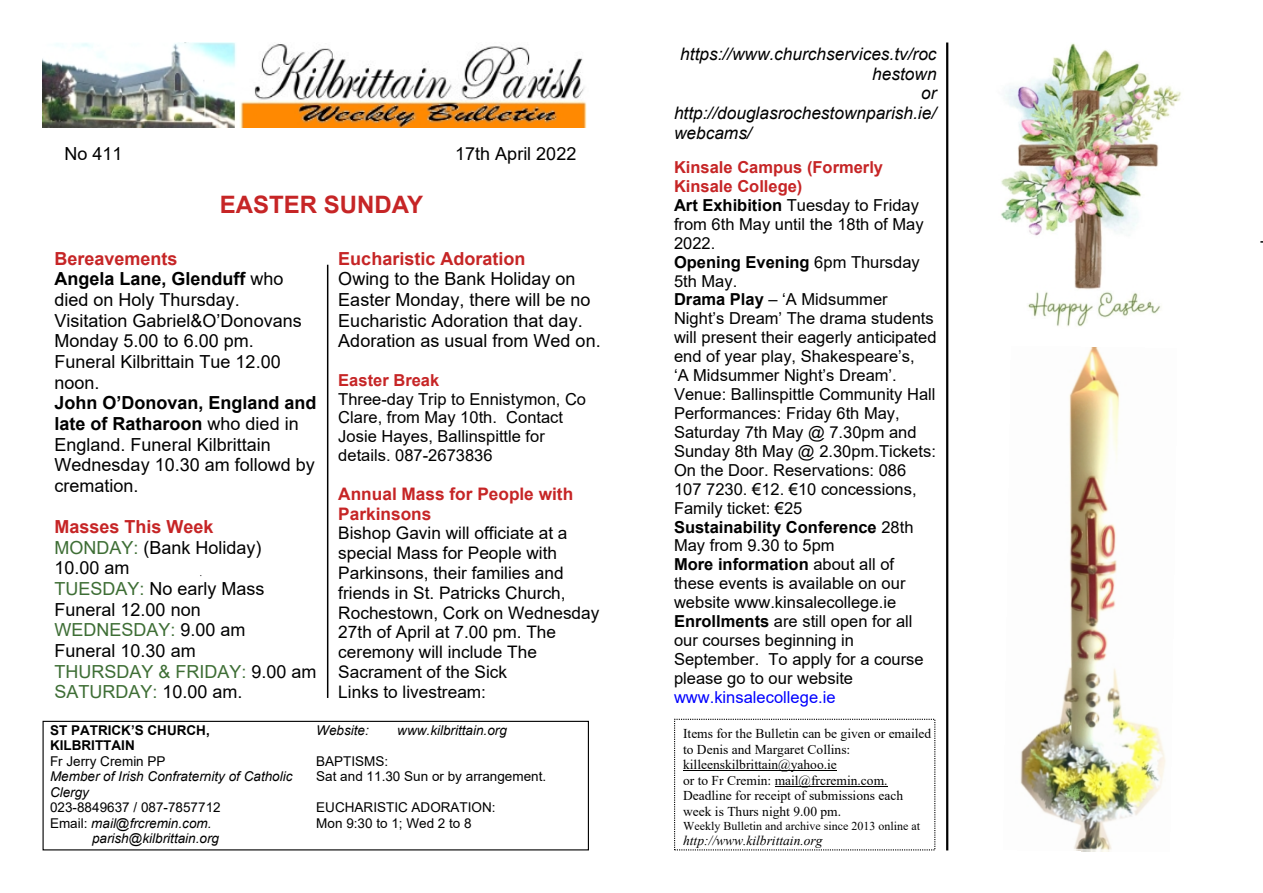
<style>
.page{position:relative;width:1263px;height:893px;background:#fff}
.page>*{position:absolute;margin:0;border:0;box-sizing:border-box;transform-origin:0 0}
.t1{font:700 24px "Arial";color:#c62526}
.t2{font:18px/20.7px "Arial";color:#000}
.t3{font:700 18px "Arial";color:#c62526}
.t4{font:17.25px/19.8px "Arial";color:#000}
.t5{font:italic 17.25px "Arial";color:#000}
.t6{font:700 17.25px/19.8px "Arial";color:#c62526}
.t7{font:16.5px/18.9px "Arial";color:#000}
.t8{font:16.5px "Arial";color:#00f}
.t9{font:700 16.5px "Arial";color:#c62526}
.t10{font:13.5px/15.5px "Times New Roman";color:#000}
.t11{font:13.5px/15.5px "Arial";color:#000}
.t12{font:italic 13.5px/15.5px "Arial";color:#000}
.t13{font:700 13.5px/15.5px "Arial";color:#000}
.t14{font:italic 13.5px "Times New Roman";color:#000}
.t15{font:12px "Times New Roman";color:#000}
.s1{font-weight:700;color:#c62526}
.s2{font-weight:700}
.s3{color:#3e6e35}
.s4{font-style:normal}
</style>
<div class="page">
<div style="left:43px;top:721px;width:546px;height:129px;border:1px solid #000"></div>
<hr style="left:327px;top:265px;width:1px;height:433px;background:#000">
<img style="left:43px;top:43px;width:544px;height:84px">
<hr style="left:946px;top:43px;width:2px;height:807px;background:#000">
<hr style="left:683px;top:771px;width:154px;height:1px;background:#000">
<hr style="left:775px;top:786px;width:112px;height:1px;background:#000">
<img style="left:1001px;top:43px;width:180px;height:284px">
<img style="left:1020px;top:347px;width:146px;height:505px">
<p class="t2" style="left:64px;top:145px;width:60px">No 411</p>
<p class="t2" style="left:455px;top:145px;width:123px">17th April 2022</p>
<h1 class="t1" style="left:220px;top:196px;width:205px">EASTER SUNDAY</h1>
<p class="t2" style="left:54px;top:250px;width:249px"><span class="s1">Bereavements<br></span><span class="s2">Angela Lane, Glenduff</span> who died on Holy Thursday.<br>Visitation Gabriel&amp;O’Donovans<br>Monday 5.00 to 6.00 pm.<br>Funeral Kilbrittain Tue 12.00 noon.</p>
<p class="t2" style="left:54px;top:394px;width:264px"><span class="s2">John O’Donovan, England and late of Ratharoon</span> who died in<br>England. Funeral Kilbrittain<br>Wednesday 10.30 am followd by cremation.</p>
<p class="t2" style="left:54px;top:518px;width:264px"><span class="s1">Masses This Week<br></span><span class="s3">MONDAY:</span> (Bank Holiday)<br>10.00 am<br><span class="s3">TUESDAY:</span> No early Mass<br>Funeral 12.00 non<br><span class="s3">WEDNESDAY:</span> 9.00 am<br>Funeral 10.30 am<br><span class="s3">THURSDAY &amp; FRIDAY:</span> 9.00 am<br><span class="s3">SATURDAY:</span> 10.00 am.</p>
<p class="t3" style="left:338px;top:252px;width:189px">Eucharistic Adoration</p>
<p class="t2" style="left:338px;top:270px;width:264px">Owing to the Bank Holiday on<br>Easter Monday, there will be no<br>Eucharistic Adoration that day.<br>Adoration as usual from Wed on.</p>
<p class="t9" style="left:338px;top:374px;width:102px">Easter Break</p>
<p class="t7" style="left:338px;top:391px;width:249px">Three-day Trip to Ennistymon, Co<br>Clare, from May 10th. Contact<br>Josie Hayes, Ballinspittle for details. 087-2673836</p>
<p class="t6" style="left:338px;top:485px;width:236px">Annual Mass for People with<br>Parkinsons</p>
<p class="t4" style="left:338px;top:525px;width:263px">Bishop Gavin will officiate at a special Mass for People with<br>Parkinsons, their families and friends in St. Patricks Church,<br>Rochestown, Cork on Wednesday<br>27th of April at 7.00 pm. The ceremony will include The<br>Sacrament of the Sick<br>Links to livestream:</p>
<p class="t13" style="left:50px;top:724px;width:161px">ST PATRICK’S CHURCH,<br>KILBRITTAIN</p>
<p class="t11" style="left:50px;top:755px;width:117px">Fr Jerry Cremin PP</p>
<p class="t12" style="left:50px;top:770px;width:244px">Member of Irish Confraternity of Catholic<br>Clergy</p>
<p class="t11" style="left:50px;top:801px;width:172px">023-8849637 / 087-7857712</p>
<p class="t12" style="left:50px;top:816px;width:163px"><span class="s4">Email:</span> mail@frcremin.com.</p>
<p class="t12" style="left:92px;top:832px;width:129px">parish@kilbrittain.org</p>
<p class="t12" style="left:316px;top:724px;width:54px">Website:</p>
<p class="t12" style="left:397px;top:724px;width:111px">www.kilbrittain.org</p>
<p class="t11" style="left:316px;top:755px;width:231px">BAPTISMS:<br>Sat and 11.30 Sun or by arrangement.</p>
<p class="t11" style="left:316px;top:801px;width:181px">EUCHARISTIC ADORATION:<br>Mon 9:30 to 1; Wed 2 to 8</p>
<p class="t5" style="left:680px;top:47px;width:258px">https://www.churchservices.tv/roc</p>
<p class="t5" style="left:872px;top:67px;width:66px">hestown</p>
<p class="t5" style="left:921px;top:87px;width:17px">or</p>
<p class="t5" style="left:674px;top:107px;width:264px">http://douglasrochestownparish.ie/</p>
<p class="t5" style="left:674px;top:126px;width:79px">webcams/</p>
<p class="t7" style="left:674px;top:159px;width:264px"><span class="s1">Kinsale Campus (Formerly<br>Kinsale College)<br></span><span class="s2">Art Exhibition</span> Tuesday to Friday from 6th May until the 18th of May<br>2022.<br><span class="s2">Opening Evening</span> 6pm Thursday<br>5th May.<br><span class="s2">Drama Play</span> – ‘A Midsummer<br>Night’s Dream’ The drama students will present their eagerly anticipated end of year play, Shakespeare’s,<br>‘A Midsummer Night’s Dream’.<br>Venue: Ballinspittle Community Hall<br>Performances: Friday 6th May,<br>Saturday 7th May @ 7.30pm and<br>Sunday 8th May @ 2.30pm.Tickets:<br>On the Door. Reservations: 086<br>107 7230. €12. €10 concessions,<br>Family ticket: €25<br><span class="s2">Sustainability Conference</span> 28th<br>May from 9.30 to 5pm<br><span class="s2">More information</span> about all of these events is available on our website www.kinsalecollege.ie<br><span class="s2">Enrollments</span> are still open for all our courses beginning in<br>September. To apply for a course please go to our website</p>
<p class="t8" style="left:674px;top:691px;width:163px">www.kinsalecollege.ie</p>
<p class="t10" style="left:683px;top:727px;width:250px">Items for the Bulletin can be given or emailed to Denis and Margaret Collins: killeenskilbrittain@yahoo.ie<br>or to Fr Cremin: mail@frcremin.com.<br>Deadline for receipt of submissions each week is Thurs night 9.00 pm.</p>
<p class="t15" style="left:683px;top:822px;width:239px">Weekly Bulletin and archive since 2013 online at</p>
<p class="t14" style="left:683px;top:836px;width:141px">http://www.kilbrittain.org</p>
</div>
